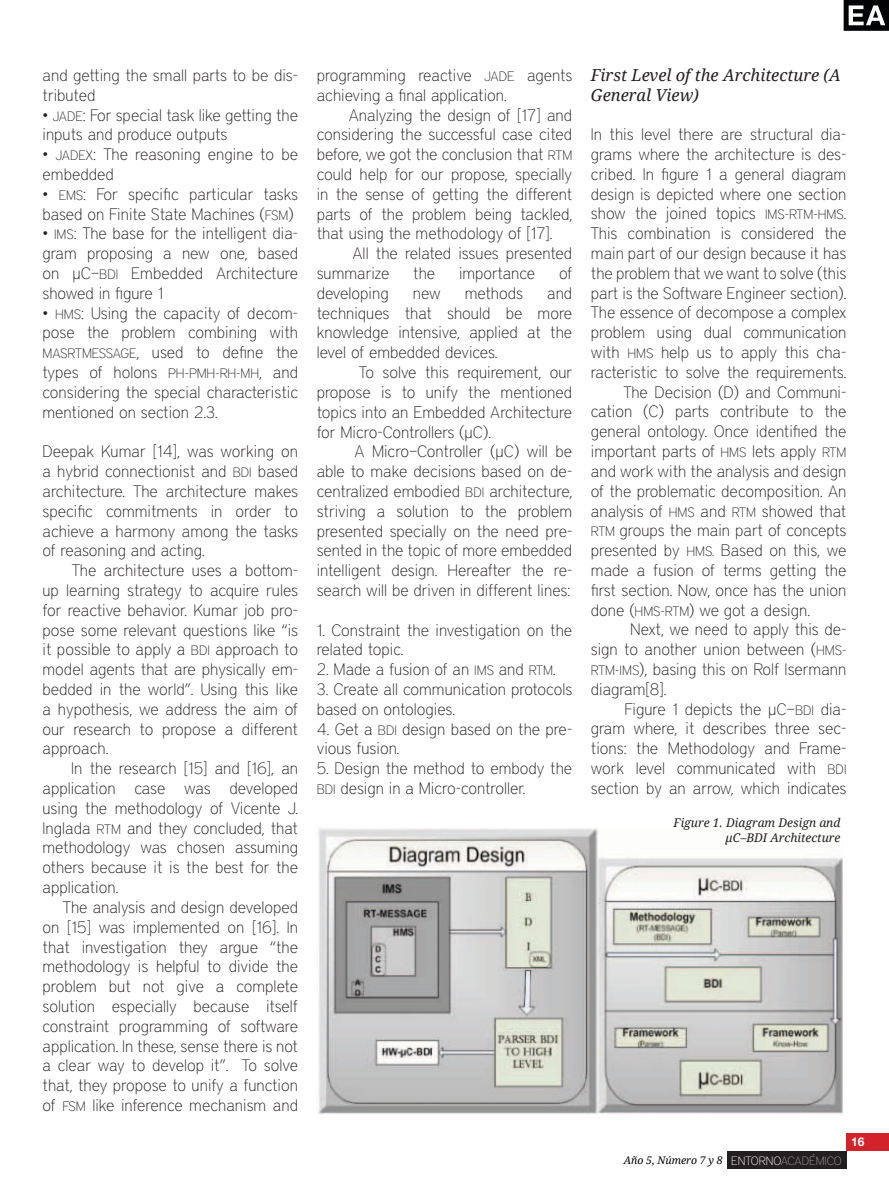
<style>
.page{position:relative;width:889px;height:1191px;background:#fff}
.page>*{position:absolute;margin:0;border:0;box-sizing:border-box;transform-origin:0 0}
.t1{font:100 16.5px/19.8px "District";color:#231f20;text-align:justify}
.t2{font:italic 16.5px/19.8px "Droid Serif";color:#231f20}
.t3{font:italic 12px "Droid Serif";color:#231f20}
.t4{font:100 12px "District";color:#9ea0a2}
.t5{font:700 12px "Helvetica Neue";color:#fff}
.t6{font:italic 10.5px "Droid Serif";color:#010203}
.s1{font-size:13.5px}
.s2{color:#fff}
</style>
<div class="page">
<div style="left:727px;top:1151px;width:119px;height:18px;background:#231f20"></div>
<div style="left:846px;top:1133px;width:43px;height:18px;background:#d2232a"></div>
<svg style="left:843px;top:0;width:46px;height:31px"></svg>
<img style="left:317px;top:828px;width:526px;height:286px">
<p class="t1" style="left:43px;top:65px;width:257px">and getting the small parts to be dis&shy;tributed</p>
<p class="t1" style="left:43px;top:105px;width:257px">• <span class="s1">JADE</span>: For special task like getting the inputs and produce outputs</p>
<p class="t1" style="left:43px;top:144px;width:257px">• <span class="s1">JADEX</span>: The reasoning engine to be embedded</p>
<p class="t1" style="left:43px;top:184px;width:257px">• <span class="s1">EMS</span>: For specific particular tasks based on Finite State Machines (<span class="s1">FSM</span>)</p>
<p class="t1" style="left:43px;top:224px;width:257px">• <span class="s1">IMS</span>: The base for the intelligent dia&shy;gram proposing a new one, based on μC–<span class="s1">BDI</span> Embedded Architecture showed in figure 1</p>
<p class="t1" style="left:43px;top:303px;width:257px">• <span class="s1">HMS</span>: Using the capacity of decom&shy;pose the problem combining with <span class="s1">MASRTMESSAGE</span>, used to define the types of holons <span class="s1">PH-PMH-RH-MH</span>, and considering the special characteristic mentioned on section 2.3.</p>
<p class="t1" style="left:43px;top:441px;width:257px">Deepak Kumar [14], was working on a hybrid connectionist and <span class="s1">BDI</span> based architecture. The architecture makes specific commitments in order to achieve a harmony among the tasks of reasoning and acting.</p>
<p class="t1" style="left:43px;top:560px;width:257px;text-indent:29px">The architecture uses a bottom&shy;up learning strategy to acquire rules for reactive behavior. Kumar job pro&shy;pose some relevant questions like “is it possible to apply a <span class="s1">BDI</span> approach to model agents that are physically em&shy;bedded in the world”. Using this like a hypothesis, we address the aim of our research to propose a different approach.</p>
<p class="t1" style="left:43px;top:758px;width:257px;text-indent:29px">In the research [15] and [16], an application case was developed using the methodology of Vicente J.<br>Inglada <span class="s1">RTM</span> and they concluded, that methodology was chosen assuming others because it is the best for the application.</p>
<p class="t1" style="left:43px;top:897px;width:257px;text-indent:20px">The analysis and design developed on [15] was implemented on [16]. In that investigation they argue “the methodology is helpful to divide the problem but not give a complete solution especially because itself constraint programming of software application. In these, sense there is not a clear way to develop it”. To solve that, they propose to unify a function of <span class="s1">FSM</span> like inference mechanism and</p>
<p class="t1" style="left:317px;top:65px;width:257px">programming reactive <span class="s1">JADE</span> agents achieving a final application.</p>
<p class="t1" style="left:317px;top:105px;width:257px;text-indent:32px">Analyzing the design of [17] and considering the successful case cited before, we got the conclusion that <span class="s1">RTM </span>could help for our propose, specially in the sense of getting the different parts of the problem being tackled, that using the methodology of [17].</p>
<p class="t1" style="left:317px;top:243px;width:257px;text-indent:36px">All the related issues presented summarize</p>
<p class="t1" style="left:413px;top:263px;width:24px">the</p>
<p class="t1" style="left:459px;top:263px;width:78px">importance</p>
<p class="t1" style="left:559px;top:263px;width:15px">of</p>
<p class="t1" style="left:317px;top:283px;width:73px">developing</p>
<p class="t1" style="left:413px;top:283px;width:29px">new</p>
<p class="t1" style="left:465px;top:283px;width:60px">methods</p>
<p class="t1" style="left:317px;top:283px;width:257px;text-indent:230px">and techniques that should be more knowledge intensive, applied at the level of embedded devices.</p>
<p class="t1" style="left:317px;top:362px;width:257px;text-indent:42px">To solve this requirement, our propose is to unify the mentioned topics into an Embedded Architecture for Micro-Controllers (μC).</p>
<p class="t1" style="left:317px;top:441px;width:257px;text-indent:38px">A Micro–Controller (μC) will be able to make decisions based on de&shy;centralized embodied <span class="s1">BDI</span> architecture, striving a solution to the problem presented specially on the need pre&shy;sented in the topic of more embedded intelligent design. Hereafter the re&shy;search will be driven in different lines:</p>
<p class="t1" style="left:317px;top:620px;width:257px">1. Constraint the investigation on the related topic.</p>
<p class="t1" style="left:317px;top:659px;width:241px">2. Made a fusion of an <span class="s1">IMS</span> and <span class="s1">RTM</span>.</p>
<p class="t1" style="left:317px;top:679px;width:257px">3. Create all communication protocols based on ontologies.</p>
<p class="t1" style="left:317px;top:719px;width:257px">4. Get a <span class="s1">BDI</span> design based on the pre&shy;vious fusion.</p>
<p class="t1" style="left:317px;top:758px;width:257px">5. Design the method to embody the<br><span class="s1">BDI</span> design in a Micro-controller.</p>
<p class="t2" style="left:591px;top:65px;width:251px">First Level of the Architecture (A<br>General View)</p>
<p class="t1" style="left:591px;top:124px;width:257px">In this level there are structural dia&shy;grams where the architecture is des&shy;cribed. In figure 1 a general diagram design is depicted where one section show the joined topics <span class="s1">IMS-RTM-HMS</span>.<br>This combination is considered the main part of our design because it has the problem that we want to solve (this part is the Software Engineer section).<br>The essence of decompose a complex problem using dual communication with <span class="s1">HMS</span> help us to apply this cha&shy;racteristic to solve the requirements.</p>
<p class="t1" style="left:591px;top:382px;width:257px;text-indent:33px">The Decision (D) and Communi&shy;cation (C) parts contribute to the general ontology. Once identified the important parts of <span class="s1">HMS</span> lets apply <span class="s1">RTM </span>and work with the analysis and design of the problematic decomposition. An analysis of <span class="s1">HMS</span> and <span class="s1">RTM</span> showed that <span class="s1">RTM</span> groups the main part of concepts presented by <span class="s1">HMS.</span> Based on this, we made a fusion of terms getting the first section. Now, once has the union done (<span class="s1">HMS-RTM</span>) we got a design.</p>
<p class="t1" style="left:591px;top:619px;width:257px;text-indent:39px">Next, we need to apply this de&shy;sign to another union between (<span class="s1">HMS-RTM-IMS</span>), basing this on Rolf Isermann diagram[8].</p>
<p class="t1" style="left:591px;top:699px;width:257px;text-indent:34px">Figure 1 depicts the μC–<span class="s1">BDI</span> dia&shy;gram where, it describes three sec&shy;tions: the Methodology and Frame&shy;work level communicated with <span class="s1">BDI </span>section by an arrow, which indicates</p>
<p class="t3" style="left:673px;top:815px;width:168px">Figure 1. Diagram Design and</p>
<p class="t3" style="left:725px;top:830px;width:116px">μC–BDI Architecture</p>
<p class="t6" style="left:624px;top:1153px;width:100px">Año 5, Número 7 y 8</p>
<p class="t4" style="left:731px;top:1153px;width:112px"><span class="s2">ENTORNO</span>ACADÉMICO</p>
<p class="t5" style="left:851px;top:1134px;width:15px">16</p>
</div>
